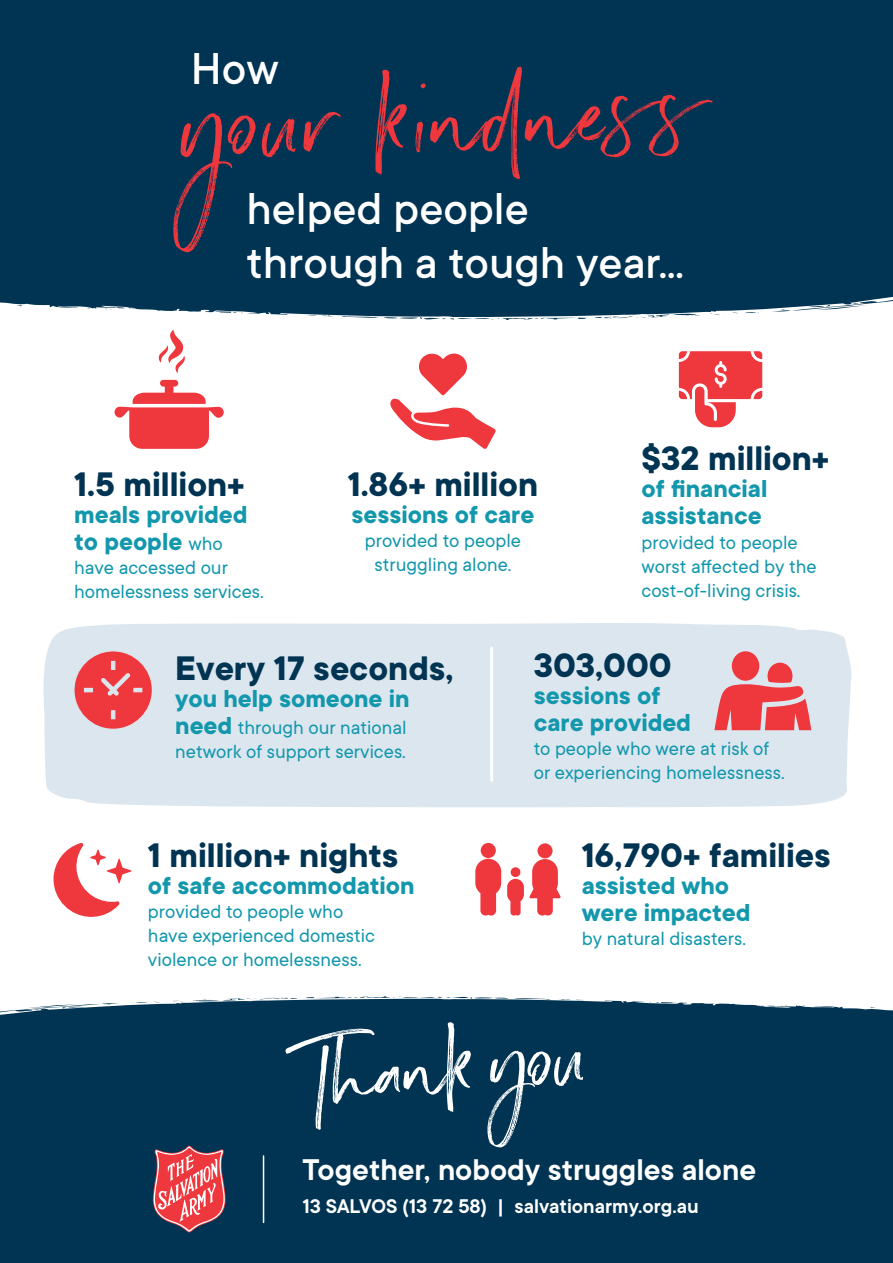
<style>
.page{position:relative;width:893px;height:1263px;background:#fff}
.page>*{position:absolute;margin:0;border:0;box-sizing:border-box;transform-origin:0 0}
.t1{font:165.9px "Wild Spirit";color:#ef373e}
.t2{font:142.05px "Wild Spirit";color:#fff}
.t3{font:500 49.2px/53.4px "TT Commons";color:#fff}
.t4{font:700 37.5px "TT Commons";color:#003452}
.t5{font:600 33px "TT Commons";color:#fff}
.t6{font:700 27px/27px "TT Commons";color:#1297ad}
.t7{font:600 21.9px "TT Commons";color:#fff}
.t8{font:21px/24px "TT Commons";color:#1297ad}
.s1{font-weight:400;font-size:21px}
.s2{font-weight:700;font-size:27px}
.s3{font-size:113.55px}
.s4{font-size:127.8px}
</style>
<div class="page">
<div style="left:43px;top:623px;width:809px;height:185px;background:#dce6ee"></div>
<div style="left:0;top:0;width:893px;height:320px;background:#003452"></div>
<div style="left:0;top:996px;width:893px;height:267px;background:#003452"></div>
<svg style="left:153px;top:1146px;width:73px;height:86px;background:#bf5d68"></svg>
<hr style="left:263px;top:1156px;width:1px;height:66px;background:#fff">
<svg style="left:73px;top:650px;width:81px;height:80px;background:#e87179"></svg>
<svg style="left:679px;top:351px;width:83px;height:76px"></svg>
<svg style="left:114px;top:380px;width:110px;height:69px"></svg>
<svg style="left:159px;top:330px;width:26px;height:43px"></svg>
<svg style="left:475px;top:859px;width:26px;height:56px"></svg>
<div style="left:481px;top:843px;width:15px;height:15px;background:#ef373e;border-radius:50%"></div>
<div style="left:537px;top:843px;width:16px;height:15px;background:#ef373e;border-radius:50%"></div>
<svg style="left:507px;top:859px;width:54px;height:56px"></svg>
<svg style="left:53px;top:843px;width:79px;height:74px"></svg>
<div style="left:732px;top:651px;width:27px;height:30px;background:#ef373e;border-radius:50%"></div>
<svg style="left:714px;top:663px;width:97px;height:67px;background:#e8737a"></svg>
<hr style="left:490px;top:648px;width:3px;height:132px;background:#fff">
<svg style="left:390px;top:354px;width:106px;height:95px"></svg>
<h3 class="t3" style="left:191px;top:40px;width:90px">How</h3>
<h1 class="t1" style="left:184px;top:39px;width:524px;rotate:-1deg">your kindne<sup>ss</sup></h1>
<h3 class="t3" style="left:246px;top:181px;width:439px">helped people through a tough year...</h3>
<h3 class="t4" style="left:74px;top:460px;width:172px">1.5 million+</h3>
<p class="t6" style="left:74px;top:500px;width:175px">meals provided to people <span class="s1">who</span></p>
<p class="t8" style="left:74px;top:555px;width:191px">have accessed our homelessness services.</p>
<h3 class="t4" style="left:348px;top:460px;width:192px">1.86+ million</h3>
<p class="t6" style="left:352px;top:500px;width:184px">sessions of care</p>
<p class="t8" style="left:365px;top:528px;width:158px;text-align:center">provided to people struggling alone.</p>
<h3 class="t4" style="left:641px;top:434px;width:189px">$32 million+</h3>
<p class="t6" style="left:641px;top:475px;width:127px">of financial assistance</p>
<p class="t8" style="left:641px;top:529px;width:177px">provided to people worst affected by the cost-of-living crisis.</p>
<h3 class="t4" style="left:175px;top:643px;width:280px">Every 17 seconds,</h3>
<p class="t6" style="left:175px;top:684px;width:236px">you help someone in</p>
<p class="t8" style="left:175px;top:715px;width:233px"><span class="s2">need</span> through our national network of support services.</p>
<h3 class="t4" style="left:148px;top:830px;width:252px">1 million+ nights</h3>
<p class="t6" style="left:148px;top:871px;width:268px">of safe accommodation</p>
<p class="t8" style="left:148px;top:898px;width:229px">provided to people who have experienced domestic violence or homelessness.</p>
<h3 class="t4" style="left:534px;top:640px;width:140px">303,000</h3>
<p class="t6" style="left:534px;top:681px;width:159px">sessions of care provided</p>
<p class="t8" style="left:534px;top:736px;width:252px">to people who were at risk of or experiencing homelessness.</p>
<h3 class="t4" style="left:582px;top:830px;width:251px">16,790+ families</h3>
<p class="t6" style="left:582px;top:871px;width:170px">assisted who were impacted</p>
<p class="t8" style="left:582px;top:925px;width:166px">by natural disasters.</p>
<h2 class="t2" style="left:302px;top:1006px;width:283px;rotate:-5deg"><span class="s3">T</span><span class="s4">h</span>ank <span class="s3">y</span>ou</h2>
<h3 class="t5" style="left:302px;top:1148px;width:455px">Together, nobody struggles alone</h3>
<p class="t7" style="left:302px;top:1192px;width:398px">13 SALVOS (13 72 58) | salvationarmy.org.au</p>
</div>
